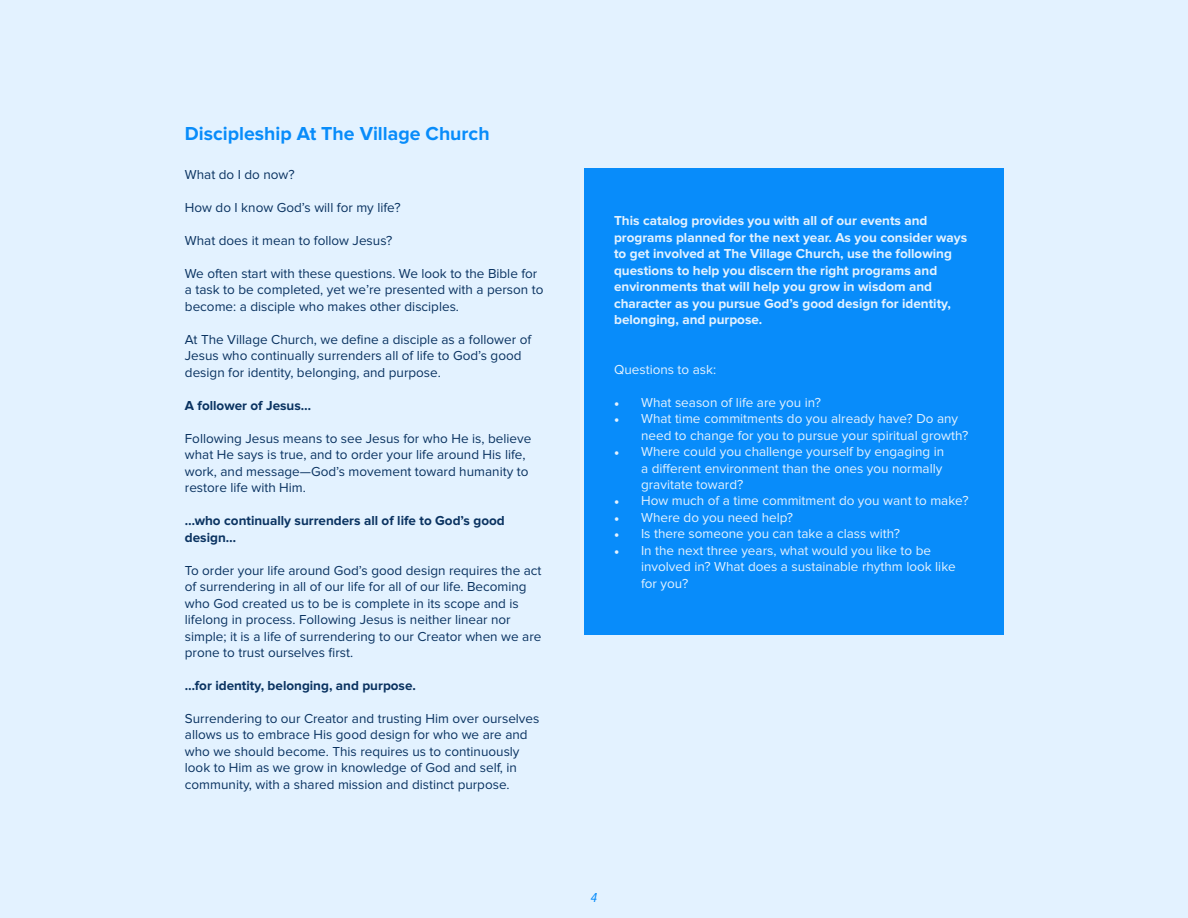
<style>
.page{position:relative;width:1188px;height:918px;background:#e3f2ff}
.page>*{position:absolute;margin:0;border:0;box-sizing:border-box;transform-origin:0 0}
.t1{font:700 19.5px "Proxima Nova";color:#088cfa}
.t2{font:13.5px/16.5px "Proxima Nova";color:#0a3361}
.t3{font:13.5px/16.5px "Proxima Nova";color:#e3f2ff}
.t4{font:700 13.5px/16.5px "Proxima Nova";color:#e3f2ff}
.t5{font:700 13.5px/16.5px "Proxima Nova";color:#0a3361}
.t6{font:italic 13.5px "Proxima Nova Cond";color:#088cfa}
.s1{font-family:"Minion Pro"}
</style>
<div class="page">
<div style="left:584px;top:168px;width:419px;height:466px;background:#088cfa"></div>
<h1 class="t1" style="left:185px;top:122px;width:306px">Discipleship At The Village Church</h1>
<p class="t2" style="left:185px;top:166px;width:111px">What do I do now?</p>
<p class="t2" style="left:185px;top:199px;width:217px">How do I know God’s will for my life?</p>
<p class="t2" style="left:185px;top:232px;width:209px">What does it mean to follow Jesus?</p>
<p class="t2" style="left:185px;top:265px;width:360px">We often start with these questions. We look to the Bible for a task to be completed, yet we’re presented with a person to become: a disciple who makes other disciples.</p>
<p class="t2" style="left:185px;top:331px;width:348px">At The Village Church, we define a disciple as a follower of<br>Jesus who continually surrenders all of life to God’s good design for identity, belonging, and purpose.</p>
<p class="t5" style="left:185px;top:397px;width:128px">A follower of Jesus…</p>
<p class="t2" style="left:185px;top:430px;width:348px">Following Jesus means to see Jesus for who He is, believe what He says is true, and to order your life around His life, work, and message—God’s movement toward humanity to restore life with Him.</p>
<p class="t5" style="left:185px;top:513px;width:321px">…who continually surrenders all of life to God’s good design…</p>
<p class="t2" style="left:185px;top:562px;width:358px">To order your life around God’s good design requires the act of surrendering in all of our life for all of our life. Becoming who God created us to be is complete in its scope and is lifelong in process. Following Jesus is neither linear nor simple; it is a life of surrendering to our Creator when we are prone to trust ourselves first.</p>
<p class="t5" style="left:185px;top:678px;width:233px">…for identity, belonging, and purpose.</p>
<p class="t2" style="left:185px;top:710px;width:356px">Surrendering to our Creator and trusting Him over ourselves allows us to embrace His good design for who we are and who we should become. This requires us to continuously look to Him as we grow in knowledge of God and self, in community, with a shared mission and distinct purpose.</p>
<p class="t4" style="left:614px;top:213px;width:355px">This catalog provides you with all of our events and programs planned for the next year. As you consider ways to get involved at The Village Church, use the following questions to help you discern the right programs and environments that will help you grow in wisdom and character as you pursue God’s good design for identity, belonging, and purpose.</p>
<p class="t3" style="left:614px;top:361px;width:104px">Questions to ask:</p>
<p class="t3" style="left:614px;top:394px;width:208px"><span class="s1">•</span> What season of life are you in?</p>
<p class="t3" style="left:641px;top:410px;width:329px;text-indent:-27px"><span class="s1">•</span> What time commitments do you already have? Do any need to change for you to pursue your spiritual growth?</p>
<p class="t3" style="left:641px;top:443px;width:305px;text-indent:-27px"><span class="s1">•</span> Where could you challenge yourself by engaging in a different environment than the ones you normally gravitate toward?</p>
<p class="t3" style="left:614px;top:493px;width:356px"><span class="s1">•</span> How much of a time commitment do you want to make?</p>
<p class="t3" style="left:614px;top:509px;width:181px"><span class="s1">•</span> Where do you need help?</p>
<p class="t3" style="left:614px;top:526px;width:287px"><span class="s1">•</span> Is there someone you can take a class with?</p>
<p class="t3" style="left:641px;top:542px;width:316px;text-indent:-27px"><span class="s1">•</span> In the next three years, what would you like to be involved in? What does a sustainable rhythm look like for you?</p>
<p class="t6" style="left:591px;top:890px;width:8px">4</p>
</div>
